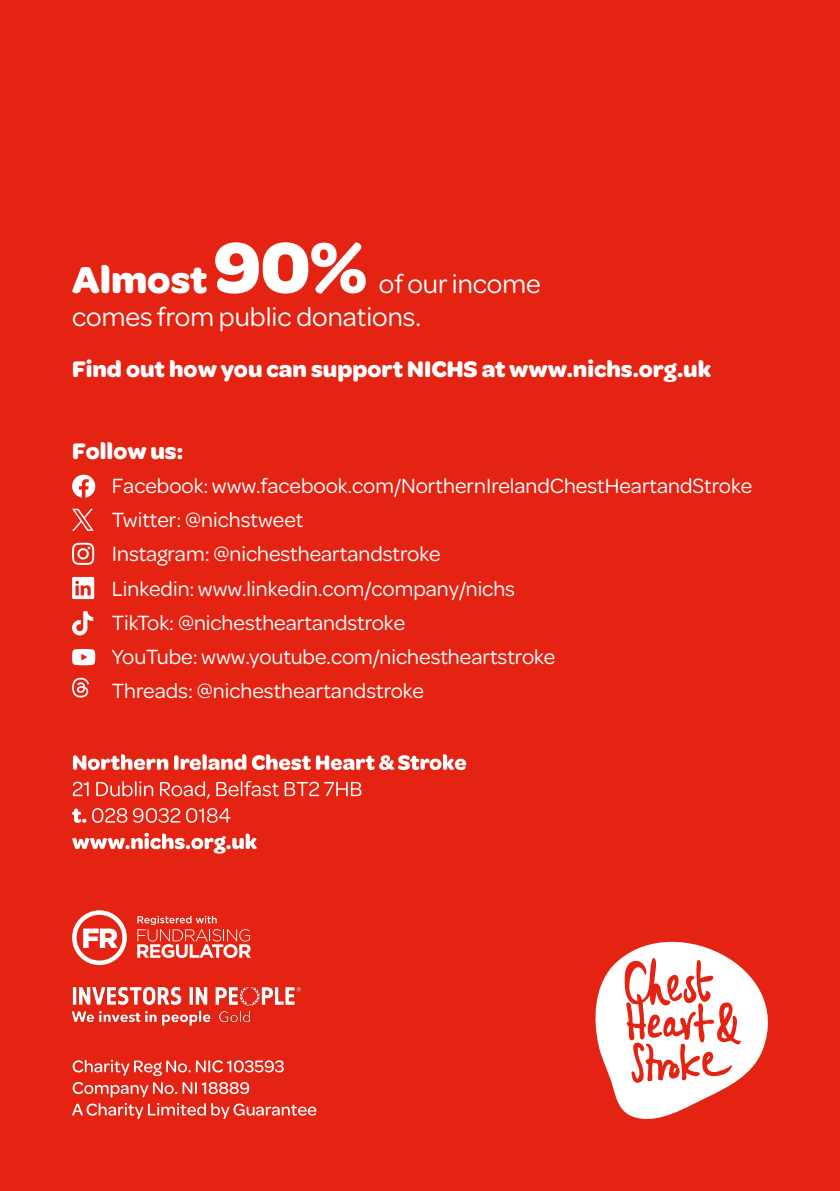
<style>
.page{position:relative;width:840px;height:1191px;background:#fff}
.page>*{position:absolute;margin:0;border:0;box-sizing:border-box;transform-origin:0 0}
.t1{font:700 40px "Omnes";color:#fff}
.t2{font:28px/33.6px "Omnes";color:#fff}
.t3{font:700 24px "Omnes";color:#fff}
.t4{font:22px "Omnes";color:#fff}
.s1{font-size:76px}
</style>
<div class="page">
<div style="left:0;top:0;width:839px;height:1191px;background:#e42313"></div>
<svg style="left:72px;top:833px;width:185px;height:20px"></svg>
<svg style="left:72px;top:808px;width:158px;height:15px"></svg>
<svg style="left:73px;top:781px;width:288px;height:18px"></svg>
<svg style="left:73px;top:754px;width:393px;height:16px"></svg>
<svg style="left:72px;top:1103px;width:244px;height:16px"></svg>
<svg style="left:73px;top:1082px;width:176px;height:15px"></svg>
<svg style="left:73px;top:1059px;width:210px;height:17px"></svg>
<svg style="left:72px;top:910px;width:55px;height:55px"></svg>
<svg style="left:137px;top:916px;width:114px;height:42px"></svg>
<img style="left:72px;top:986px;width:230px;height:40px">
<svg style="left:72px;top:474px;width:23px;height:23px"></svg>
<svg style="left:72px;top:543px;width:22px;height:22px"></svg>
<svg style="left:72px;top:577px;width:22px;height:22px"></svg>
<svg style="left:72px;top:611px;width:21px;height:24px"></svg>
<svg style="left:72px;top:649px;width:23px;height:16px"></svg>
<svg style="left:72px;top:678px;width:17px;height:19px"></svg>
<svg style="left:72px;top:509px;width:22px;height:22px"></svg>
<svg style="left:595px;top:941px;width:173px;height:178px;fill:#fff"></svg>
<svg style="left:624px;top:958px;width:118px;height:125px"></svg>
<p class="t1" style="left:72px;top:251px;width:296px">Almost<span class="s1">90%</span></p>
<p class="t2" style="left:72px;top:265px;width:470px;text-indent:307px">of our income comes from public donations.</p>
<p class="t3" style="left:72px;top:352px;width:640px">Find out how you can support NICHS at www.nichs.org.uk</p>
<p class="t3" style="left:72px;top:434px;width:113px">Follow us:</p>
<p class="t4" style="left:112px;top:471px;width:641px">Facebook: www.facebook.com/NorthernIrelandChestHeartandStroke</p>
<p class="t4" style="left:112px;top:505px;width:193px">Twitter: @nichstweet</p>
<p class="t4" style="left:112px;top:539px;width:330px">Instagram: @nichestheartandstroke</p>
<p class="t4" style="left:112px;top:573px;width:404px">Linkedin: www.linkedin.com/company/nichs</p>
<p class="t4" style="left:112px;top:607px;width:295px">TikTok: @nichestheartandstroke</p>
<p class="t4" style="left:112px;top:641px;width:445px">YouTube: www.youtube.com/nichestheartstroke</p>
<p class="t4" style="left:112px;top:675px;width:313px">Threads: @nichestheartandstroke</p>
</div>
